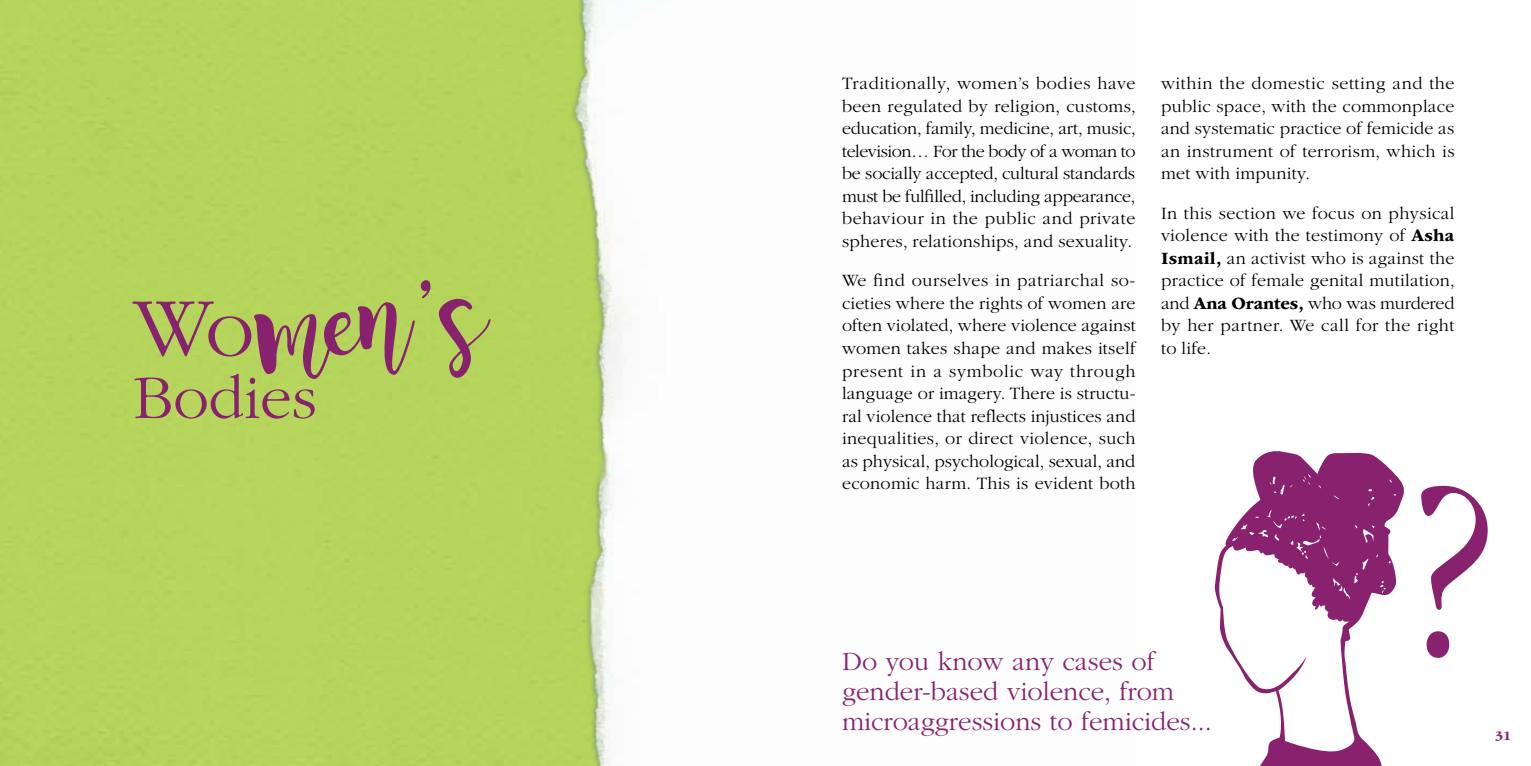
<style>
.page{position:relative;width:1531px;height:766px;background:#fff}
.page>*{position:absolute;margin:0;border:0;box-sizing:border-box;transform-origin:0 0}
.t1{font:86.7px "Magnolia Sky";color:#88226e}
.t2{font:300 63px "ITC Garamond Std";color:#88226e}
.t3{font:300 27px/30px "ITC Garamond Std";color:#88226e}
.t4{font:300 18px/22.5px "ITC Garamond Std";letter-spacing:.015em;color:#000;text-align:justify}
.t5{font:700 13.5px "ITC Garamond Std";color:#88226e}
.s1{font-family:"ITC Garamond Std";font-weight:300}
.s2{font-weight:700}
</style>
<div class="page">
<div style="left:0;top:0;width:497px;height:765px;background:#b4d45c"></div>
<img style="left:497px;top:0;width:133px;height:765px">
<svg style="left:1421px;top:485px;width:66px;height:172px"></svg>
<svg style="left:1214px;top:451px;width:190px;height:314px"></svg>
<h1 class="t1" style="left:133px;top:275px;width:354px"><span class="s1">Wo</span>MEN’S</h1>
<h2 class="t2" style="left:133px;top:364px;width:185px">Bodies</h2>
<p class="t4" style="left:842px;top:73px;width:295px">Traditionally, women’s bodies have been regulated by religion, customs, education, family, medicine, art, music, television… For the body of a woman to be socially accepted, cultural standards must be fulfilled, including appearance, behaviour in the public and private spheres, relationships, and sexuality.</p>
<p class="t4" style="left:842px;top:270px;width:295px">We find ourselves in patriarchal so&shy;cieties where the rights of women are often violated, where violence against women takes shape and makes itself present in a symbolic way through language or imagery. There is structu&shy;ral violence that reflects injustices and inequalities, or direct violence, such as physical, psychological, sexual, and economic harm. This is evident both</p>
<p class="t4" style="left:1161px;top:73px;width:295px">within the domestic setting and the public space, with the commonplace and systematic practice of femicide as an instrument of terrorism, which is met with impunity.</p>
<p class="t4" style="left:1161px;top:202px;width:295px">In this section we focus on physical violence with the testimony of <span class="s2">Asha Ismail,</span> an activist who is against the practice of female genital mutilation, and <span class="s2">Ana Orantes,</span> who was murdered by her partner. We call for the right to life.</p>
<h3 class="t3" style="left:842px;top:646px;width:371px">Do you know any cases of gender-based violence, from microaggressions to femicides...</h3>
<p class="t5" style="left:1495px;top:727px;width:17px">31</p>
</div>
